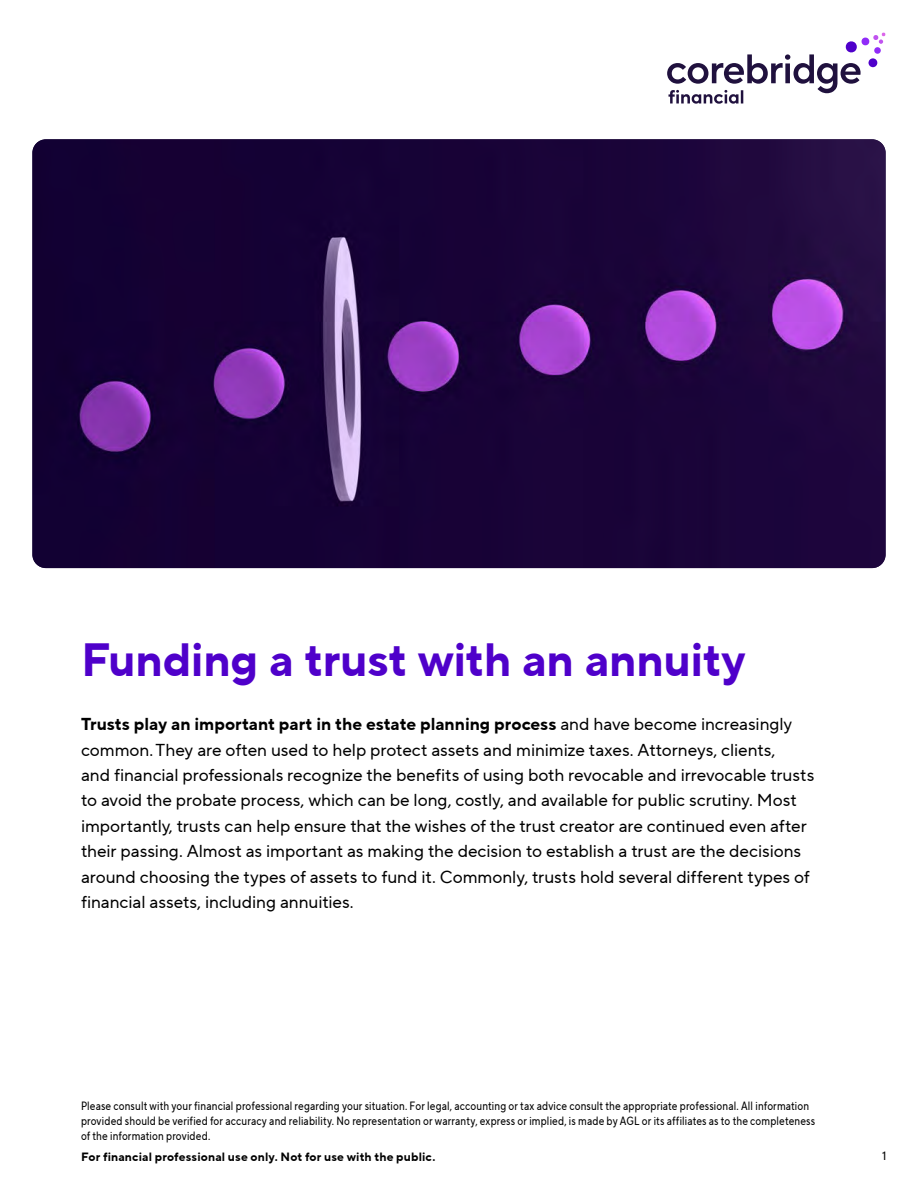
<style>
.page{position:relative;width:918px;height:1188px;background:#fff}
.page>*{position:absolute;margin:0;border:0;box-sizing:border-box;transform-origin:0 0}
.t1{font:700 46.5px "TT Norms Pro";letter-spacing:-.005em;color:#4f00ca}
.t2{font:17.25px/25.5px "TT Norms Pro";letter-spacing:-.005em;color:#000}
.t3{font:12px/15px "TT Norms Pro Cond";letter-spacing:.015em;color:#000}
.t4{font:700 12px "TT Norms Pro";letter-spacing:.015em;color:#000}
.t5{font:12px "TT Norms Pro";color:#000}
.s1{font-weight:700}
</style>
<div class="page">
<svg style="left:667px;top:32px;width:219px;height:72px"></svg>
<div style="left:868px;top:58px;width:9px;height:9px;background:#4f00ca;border-radius:50%"></div>
<img style="left:32px;top:139px;width:854px;height:429px">
<p class="t1" style="left:81px;top:626px;width:666px">Funding a trust with an annuity</p>
<p class="t2" style="left:81px;top:711px;width:735px"><span class="s1">Trusts play an important part in the estate planning process</span> and have become increasingly common. They are often used to help protect assets and minimize taxes. Attorneys, clients,<br>and financial professionals recognize the benefits of using both revocable and irrevocable trusts to avoid the probate process, which can be long, costly, and available for public scrutiny. Most importantly, trusts can help ensure that the wishes of the trust creator are continued even after their passing. Almost as important as making the decision to establish a trust are the decisions around choosing the types of assets to fund it. Commonly, trusts hold several different types of financial assets, including annuities.</p>
<p class="t3" style="left:81px;top:1099px;width:736px">Please consult with your financial professional regarding your situation. For legal, accounting or tax advice consult the appropriate professional. All information provided should be verified for accuracy and reliability. No representation or warranty, express or implied, is made by AGL or its affiliates as to the completeness of the information provided.</p>
<p class="t4" style="left:81px;top:1148px;width:356px">For financial professional use only. Not for use with the public.</p>
<p class="t5" style="left:882px;top:1147px;width:6px">1</p>
</div>
